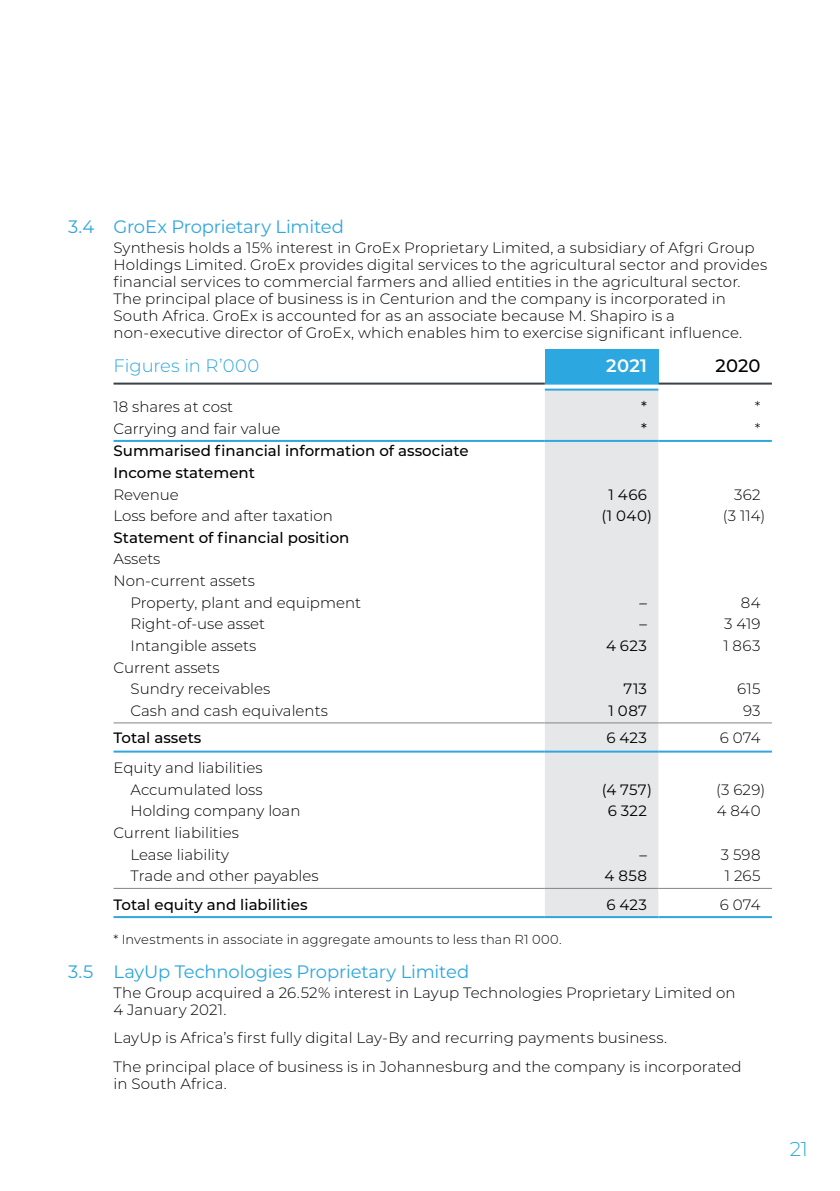
<style>
.page{position:relative;width:840px;height:1191px;background:#fff}
.page>*{position:absolute;margin:0;border:0;box-sizing:border-box;transform-origin:0 0}
.t1{font:300 20px "Montserrat";color:#2fa6de}
.t2{font:18px "Montserrat";letter-spacing:-.01em;color:#2fa6de}
.t3{font:300 18px "Montserrat";color:#2fa6de}
.t4{font:600 18px "Montserrat";color:#fff}
.t5{font:500 18px "Montserrat";color:#000}
.t6{font:300 15px/17px "Montserrat";color:#000}
.t7{font:500 15px/21.6px "Montserrat";color:#000}
.t8{font:15px "Montserrat";letter-spacing:.025em;color:#000}
.t9{font:300 13px "Montserrat";letter-spacing:.01em;color:#000}
</style>
<div class="page">
<svg style="left:113px;top:349px;width:658px;height:539px"></svg>
<div style="left:544px;top:349px;width:114px;height:34px;background:#2da7df"></div>
<div style="left:544px;top:390px;width:114px;height:526px;background:#e6e7e8"></div>
<hr style="left:113px;top:382px;width:431px;height:2px;background:#3a4149">
<hr style="left:113px;top:722px;width:431px;height:1px;background:#818586">
<hr style="left:544px;top:722px;width:114px;height:1px;background:#818586">
<hr style="left:658px;top:722px;width:113px;height:1px;background:#818586">
<hr style="left:113px;top:750px;width:431px;height:2px;background:#2fa6de">
<hr style="left:544px;top:750px;width:114px;height:2px;background:#2fa6de">
<hr style="left:658px;top:750px;width:113px;height:2px;background:#2fa6de">
<hr style="left:658px;top:382px;width:113px;height:2px;background:#3a4149">
<hr style="left:544px;top:382px;width:114px;height:2px;background:#2da7df">
<hr style="left:544px;top:388px;width:114px;height:2px;background:#2fa6de">
<hr style="left:113px;top:888px;width:431px;height:1px;background:#818586">
<hr style="left:544px;top:888px;width:114px;height:1px;background:#818586">
<hr style="left:658px;top:888px;width:113px;height:1px;background:#818586">
<hr style="left:113px;top:916px;width:431px;height:2px;background:#2fa6de">
<hr style="left:544px;top:916px;width:114px;height:2px;background:#2fa6de">
<hr style="left:658px;top:916px;width:113px;height:2px;background:#2fa6de">
<hr style="left:113px;top:440px;width:431px;height:2px;background:#2fa6de">
<hr style="left:544px;top:440px;width:114px;height:2px;background:#2fa6de">
<hr style="left:658px;top:440px;width:113px;height:2px;background:#2fa6de">
<p class="t2" style="left:68px;top:214px;width:277px">3.4 GroEx Proprietary Limited</p>
<p class="t6" style="left:113px;top:238px;width:654px">Synthesis holds a 15% interest in GroEx Proprietary Limited, a subsidiary of Afgri Group Holdings Limited. GroEx provides digital services to the agricultural sector and provides financial services to commercial farmers and allied entities in the agricultural sector.<br>The principal place of business is in Centurion and the company is incorporated in South Africa. GroEx is accounted for as an associate because M. Shapiro is a non-executive director of GroEx, which enables him to exercise significant influence.</p>
<p class="t3" style="left:113px;top:354px;width:147px">Figures in R’000</p>
<p class="t4" style="left:606px;top:353px;width:42px">2021</p>
<p class="t5" style="left:715px;top:353px;width:46px">2020</p>
<p class="t6" style="left:113px;top:398px;width:121px">18 shares at cost</p>
<p class="t8" style="left:641px;top:396px;width:7px">*</p>
<p class="t6" style="left:754px;top:398px;width:7px">*</p>
<p class="t6" style="left:113px;top:419px;width:168px">Carrying and fair value</p>
<p class="t8" style="left:641px;top:418px;width:7px">*</p>
<p class="t6" style="left:754px;top:419px;width:7px">*</p>
<p class="t7" style="left:113px;top:440px;width:356px">Summarised financial information of associate<br>Income statement</p>
<p class="t6" style="left:113px;top:485px;width:67px">Revenue</p>
<p class="t8" style="left:608px;top:484px;width:40px">1 466</p>
<p class="t6" style="left:733px;top:485px;width:28px">362</p>
<p class="t6" style="left:113px;top:507px;width:221px">Loss before and after taxation</p>
<p class="t8" style="left:601px;top:505px;width:52px">(1 040)</p>
<p class="t6" style="left:722px;top:507px;width:44px">(3 114)</p>
<p class="t7" style="left:113px;top:526px;width:237px">Statement of financial position</p>
<p class="t6" style="left:113px;top:550px;width:48px">Assets</p>
<p class="t6" style="left:113px;top:572px;width:143px">Non-current assets</p>
<p class="t6" style="left:130px;top:593px;width:232px">Property, plant and equipment</p>
<p class="t8" style="left:639px;top:592px;width:9px">–</p>
<p class="t6" style="left:740px;top:593px;width:21px">84</p>
<p class="t6" style="left:130px;top:615px;width:136px">Right-of-use asset</p>
<p class="t8" style="left:639px;top:613px;width:9px">–</p>
<p class="t6" style="left:723px;top:615px;width:38px">3 419</p>
<p class="t6" style="left:130px;top:636px;width:127px">Intangible assets</p>
<p class="t8" style="left:605px;top:635px;width:42px">4 623</p>
<p class="t6" style="left:723px;top:636px;width:39px">1 863</p>
<p class="t6" style="left:130px;top:656px;width:141px;line-height:21.6px;text-indent:-17px">Current assets<br>Sundry receivables</p>
<p class="t8" style="left:623px;top:678px;width:25px">713</p>
<p class="t6" style="left:736px;top:680px;width:25px">615</p>
<p class="t6" style="left:130px;top:701px;width:199px">Cash and cash equivalents</p>
<p class="t8" style="left:608px;top:700px;width:40px">1 087</p>
<p class="t6" style="left:742px;top:701px;width:19px">93</p>
<p class="t7" style="left:113px;top:726px;width:89px">Total assets</p>
<p class="t8" style="left:606px;top:727px;width:42px">6 423</p>
<p class="t6" style="left:719px;top:728px;width:42px">6 074</p>
<p class="t6" style="left:113px;top:756px;width:150px;line-height:21.6px;text-align:right">Equity and liabilities<br>Accumulated loss</p>
<p class="t8" style="left:601px;top:779px;width:52px">(4 757)</p>
<p class="t6" style="left:715px;top:780px;width:51px">(3 629)</p>
<p class="t6" style="left:130px;top:802px;width:171px">Holding company loan</p>
<p class="t8" style="left:607px;top:800px;width:41px">6 322</p>
<p class="t6" style="left:716px;top:802px;width:45px">4 840</p>
<p class="t6" style="left:113px;top:821px;width:127px;line-height:21.6px;text-align:center">Current liabilities<br>Lease liability</p>
<p class="t8" style="left:639px;top:844px;width:9px">–</p>
<p class="t6" style="left:720px;top:845px;width:41px">3 598</p>
<p class="t6" style="left:130px;top:867px;width:189px">Trade and other payables</p>
<p class="t8" style="left:604px;top:865px;width:44px">4 858</p>
<p class="t6" style="left:724px;top:867px;width:37px">1 265</p>
<p class="t7" style="left:113px;top:893px;width:195px">Total equity and liabilities</p>
<p class="t8" style="left:606px;top:894px;width:42px">6 423</p>
<p class="t6" style="left:719px;top:895px;width:42px">6 074</p>
<p class="t9" style="left:113px;top:931px;width:449px">* Investments in associate in aggregate amounts to less than R1 000.</p>
<p class="t2" style="left:68px;top:959px;width:402px">3.5 LayUp Technologies Proprietary Limited</p>
<p class="t6" style="left:113px;top:983px;width:623px">The Group acquired a 26.52% interest in Layup Technologies Proprietary Limited on<br>4 January 2021.</p>
<p class="t6" style="left:113px;top:1023px;width:629px;line-height:28.4px">LayUp is Africa’s first fully digital Lay-By and recurring payments business.<br>The principal place of business is in Johannesburg and the company is incorporated</p>
<p class="t6" style="left:113px;top:1074px;width:115px">in South Africa.</p>
<h1 class="t1" style="left:789px;top:1135px;width:20px">21</h1>
</div>
